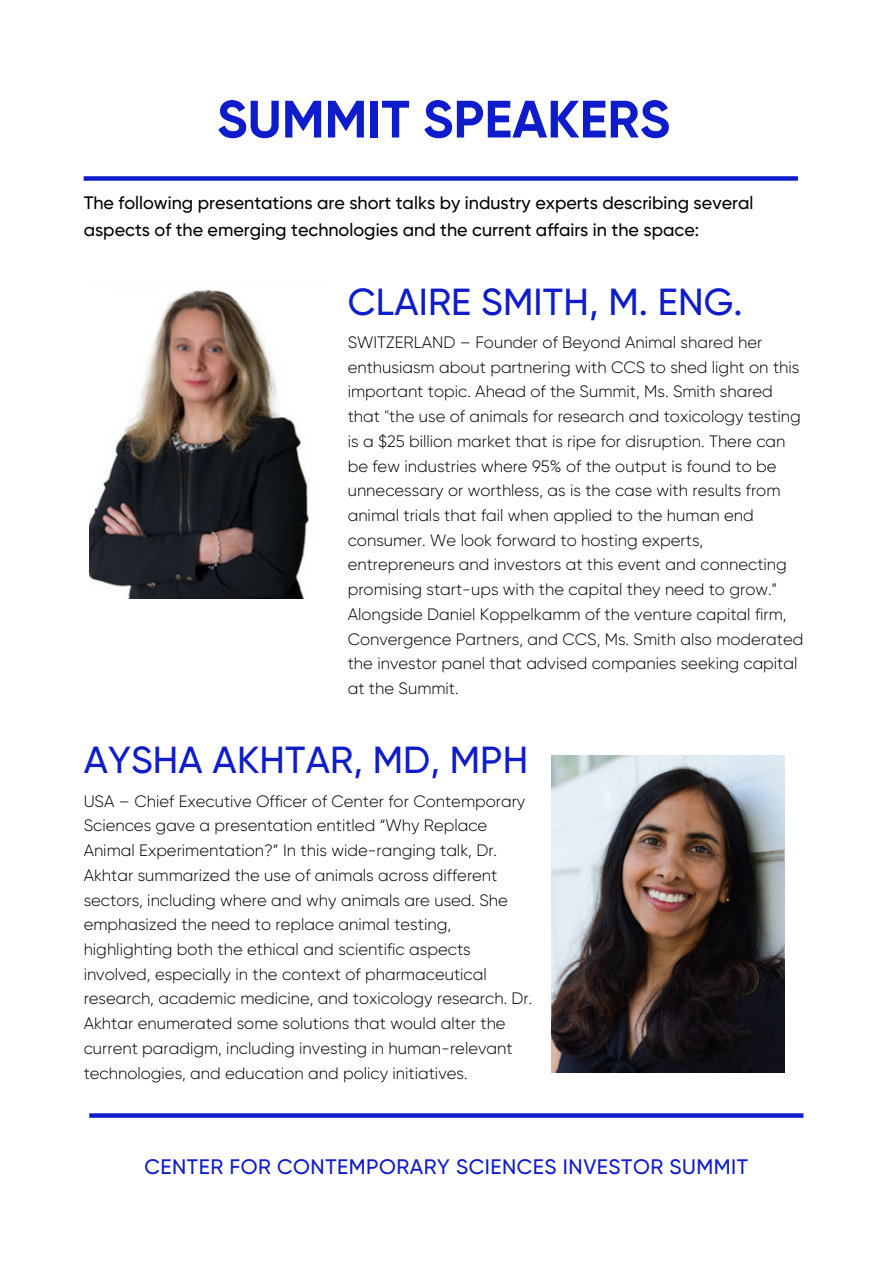
<style>
.page{position:relative;width:893px;height:1264px;background:#fff}
.page>*{position:absolute;margin:0;border:0;box-sizing:border-box;transform-origin:0 0}
.t1{font:700 52.5px "Gilroy";color:#0f1ccb}
.t2{font:500 37.65px "Gilroy";letter-spacing:.005em;color:#0f1ccb}
.t3{font:500 21px "Gilroy";letter-spacing:.025em;color:#0f1ccb}
.t4{font:500 18px/27px "Gilroy";color:#000}
.t5{font:300 16.5px/24.8px "Gilroy";color:#000}
</style>
<div class="page">
<img style="left:89px;top:289px;width:220px;height:309px">
<div style="left:84px;top:176px;width:713px;height:5px;background:#0f1ccb"></div>
<svg style="left:89px;top:1113px;width:714px;height:4px;background:#202cce"></svg>
<img style="left:552px;top:755px;width:232px;height:317px">
<h1 class="t1" style="left:217px;top:88px;width:454px">SUMMIT SPEAKERS</h1>
<p class="t4" style="left:84px;top:189px;width:671px">The following presentations are short talks by industry experts describing several aspects of the emerging technologies and the current affairs in the space:</p>
<h2 class="t2" style="left:348px;top:280px;width:396px">CLAIRE SMITH, M. ENG.</h2>
<p class="t5" style="left:348px;top:330px;width:457px">SWITZERLAND – Founder of Beyond Animal shared her enthusiasm about partnering with CCS to shed light on this important topic. Ahead of the Summit, Ms. Smith shared that "the use of animals for research and toxicology testing is a $25 billion market that is ripe for disruption. There can be few industries where 95% of the output is found to be unnecessary or worthless, as is the case with results from animal trials that fail when applied to the human end consumer. We look forward to hosting experts, entrepreneurs and investors at this event and connecting promising start-ups with the capital they need to grow.” Alongside Daniel Koppelkamm of the venture capital firm, Convergence Partners, and CCS, Ms. Smith also moderated the investor panel that advised companies seeking capital at the Summit.</p>
<h2 class="t2" style="left:84px;top:738px;width:446px">AYSHA AKHTAR, MD, MPH</h2>
<p class="t5" style="left:84px;top:788px;width:450px">USA – Chief Executive Officer of Center for Contemporary Sciences gave a presentation entitled “Why Replace Animal Experimentation?” In this wide-ranging talk, Dr.<br>Akhtar summarized the use of animals across different sectors, including where and why animals are used. She emphasized the need to replace animal testing, highlighting both the ethical and scientific aspects involved, especially in the context of pharmaceutical research, academic medicine, and toxicology research. Dr.<br>Akhtar enumerated some solutions that would alter the current paradigm, including investing in human-relevant technologies, and education and policy initiatives.</p>
<p class="t3" style="left:144px;top:1154px;width:605px">CENTER FOR CONTEMPORARY SCIENCES INVESTOR SUMMIT</p>
</div>
